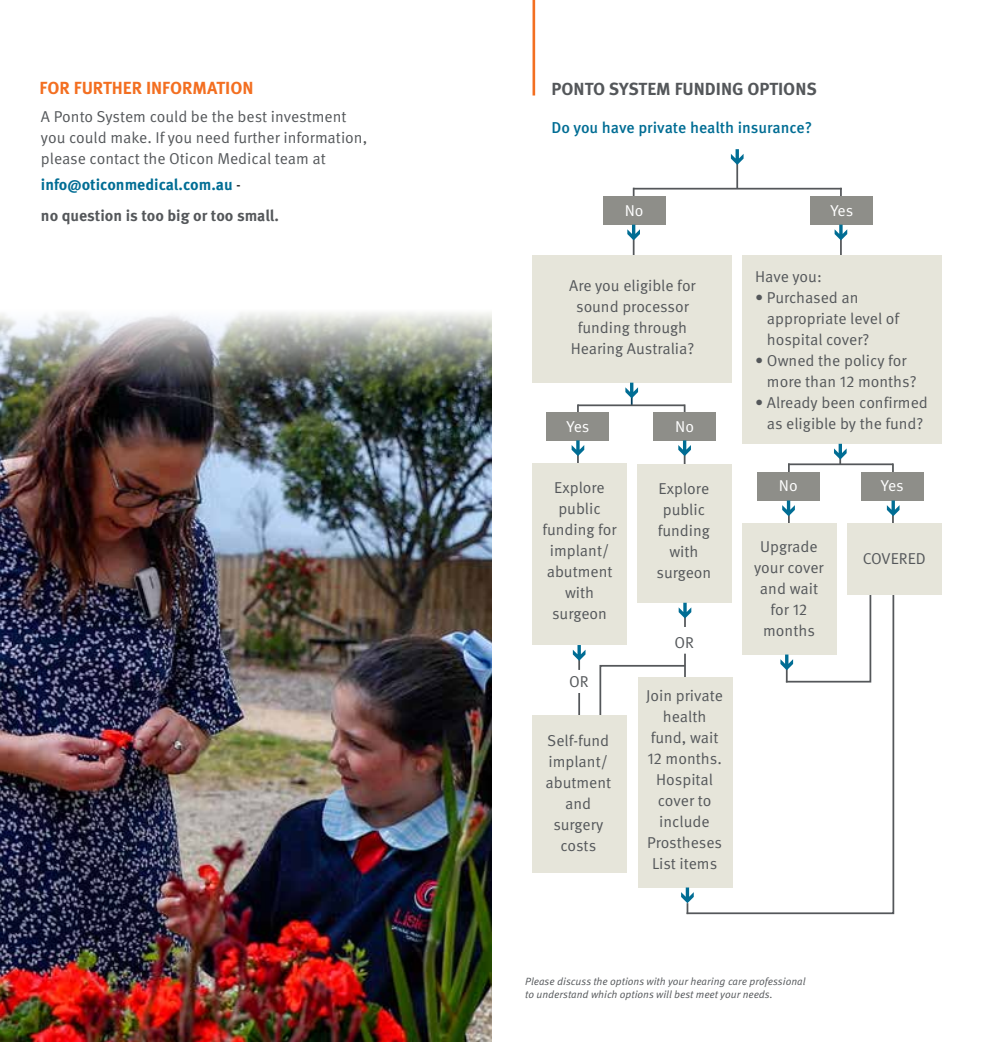
<style>
.page{position:relative;width:983px;height:1042px;background:#fff}
.page>*{position:absolute;margin:0;border:0;box-sizing:border-box;transform-origin:0 0}
.t1{font:700 17.5px "Meta Pro OM";color:#54575a}
.t2{font:700 17.5px "Meta Pro OM";color:#f36f21}
.t3{font:15.75px/21px "Meta Pro OM";color:#54575a;text-align:center}
.t4{font:700 15.75px/31px "Meta Pro OM";color:#54575a}
.t5{font:500 15.75px "Meta Pro OM";color:#006d94}
.t6{font:15.75px "Meta Pro OM";letter-spacing:-.005em;color:#fff}
.t7{font:italic 10.5px/12.6px "Meta Pro OM";color:#54575a}
.s1{color:#006d94}
.s2{font-weight:400;color:#000}
</style>
<div class="page">
<img style="left:0;top:389px;width:491px;height:653px">
<img style="left:0;top:312px;width:491px;height:77px">
<hr style="left:578px;top:646px;width:2px;height:24px;background:#54575a">
<hr style="left:578px;top:693px;width:2px;height:24px;background:#54575a">
<svg style="left:599px;top:664px;width:85px;height:67px"></svg>
<svg style="left:684px;top:594px;width:210px;height:321px"></svg>
<hr style="left:839px;top:188px;width:2px;height:69px;background:#54575a">
<hr style="left:683px;top:404px;width:2px;height:67px;background:#54575a">
<hr style="left:632px;top:188px;width:2px;height:68px;background:#54575a">
<hr style="left:577px;top:404px;width:1px;height:67px;background:#54575a">
<hr style="left:736px;top:158px;width:2px;height:31px;background:#54575a">
<hr style="left:630px;top:383px;width:2px;height:22px;background:#003d5c">
<div style="left:532px;top:255px;width:200px;height:128px;background:#e6e5da"></div>
<div style="left:602px;top:197px;width:63px;height:28px;background:#8e8e89"></div>
<div style="left:810px;top:197px;width:62px;height:28px;background:#8e8e89"></div>
<div style="left:532px;top:464px;width:95px;height:181px;background:#e6e5da"></div>
<div style="left:532px;top:715px;width:94px;height:157px;background:#e6e5da"></div>
<div style="left:637px;top:464px;width:95px;height:138px;background:#e6e5da"></div>
<div style="left:637px;top:677px;width:95px;height:210px;background:#e6e5da"></div>
<div style="left:653px;top:413px;width:62px;height:28px;background:#8e8e89"></div>
<div style="left:546px;top:413px;width:63px;height:28px;background:#8e8e89"></div>
<hr style="left:632px;top:188px;width:209px;height:2px;background:#54575a">
<hr style="left:577px;top:404px;width:107px;height:2px;background:#54575a">
<svg style="left:834px;top:225px;width:13px;height:15px"></svg>
<svg style="left:627px;top:225px;width:12px;height:15px"></svg>
<svg style="left:625px;top:383px;width:13px;height:15px"></svg>
<svg style="left:571px;top:440px;width:13px;height:16px"></svg>
<svg style="left:678px;top:440px;width:12px;height:16px"></svg>
<svg style="left:681px;top:887px;width:12px;height:27px"></svg>
<hr style="left:891px;top:463px;width:2px;height:67px;background:#54575a">
<hr style="left:787px;top:463px;width:2px;height:67px;background:#54575a">
<hr style="left:788px;top:463px;width:104px;height:2px;background:#54575a">
<div style="left:742px;top:255px;width:199px;height:189px;background:#e6e5da"></div>
<div style="left:742px;top:523px;width:94px;height:131px;background:#e6e5da"></div>
<div style="left:847px;top:523px;width:94px;height:71px;background:#e6e5da"></div>
<div style="left:860px;top:472px;width:63px;height:28px;background:#8e8e89"></div>
<div style="left:756px;top:472px;width:63px;height:28px;background:#8e8e89"></div>
<svg style="left:780px;top:592px;width:91px;height:91px"></svg>
<svg style="left:572px;top:645px;width:13px;height:16px"></svg>
<svg style="left:678px;top:603px;width:13px;height:24px"></svg>
<svg style="left:730px;top:149px;width:13px;height:16px"></svg>
<hr style="left:532px;top:0;width:3px;height:95px;background:#f36f21">
<svg style="left:833px;top:443px;width:13px;height:21px"></svg>
<svg style="left:782px;top:500px;width:12px;height:16px"></svg>
<svg style="left:886px;top:500px;width:13px;height:16px"></svg>
<p class="t2" style="left:40px;top:77px;width:215px">FOR FURTHER INFORMATION</p>
<p class="t3" style="left:41px;top:106px;width:328px;text-align:left">A Ponto System could be the best investment you could make. If you need further information, please contact the Oticon Medical team at</p>
<p class="t4" style="left:41px;top:169px;width:239px"><span class="s1">info@oticonmedical.com.au</span> <span class="s2">-<br></span>no question is too big or too small.</p>
<p class="t1" style="left:551px;top:78px;width:267px">PONTO SYSTEM FUNDING OPTIONS</p>
<p class="t5" style="left:551px;top:118px;width:262px">Do you have private health insurance?</p>
<p class="t6" style="left:624px;top:201px;width:20px">No</p>
<p class="t6" style="left:830px;top:201px;width:24px">Yes</p>
<p class="t3" style="left:569px;top:275px;width:128px">Are you eligible for sound processor funding through<br>Hearing Australia?</p>
<p class="t6" style="left:566px;top:417px;width:24px">Yes</p>
<p class="t6" style="left:675px;top:417px;width:20px">No</p>
<p class="t3" style="left:542px;top:477px;width:76px">Explore public funding for implant/ abutment with surgeon</p>
<p class="t3" style="left:656px;top:478px;width:56px">Explore public funding with surgeon</p>
<p class="t3" style="left:569px;top:671px;width:21px">OR</p>
<p class="t3" style="left:545px;top:730px;width:67px">Self-fund implant/ abutment and surgery costs</p>
<p class="t3" style="left:674px;top:632px;width:21px">OR</p>
<p class="t3" style="left:646px;top:685px;width:78px">Join private health fund, wait<br>12 months.<br>Hospital cover to include<br>Prostheses<br>List items</p>
<p class="t3" style="left:754px;top:266px;width:68px">Have you:</p>
<p class="t3" style="left:766px;top:287px;width:134px;text-align:left;text-indent:-12px">• Purchased an appropriate level of hospital cover?</p>
<p class="t3" style="left:766px;top:350px;width:151px;text-align:left;text-indent:-12px">• Owned the policy for more than 12 months?</p>
<p class="t3" style="left:754px;top:392px;width:174px">• Already been confirmed as eligible by the fund?</p>
<p class="t6" style="left:778px;top:476px;width:20px">No</p>
<p class="t6" style="left:880px;top:476px;width:24px">Yes</p>
<p class="t3" style="left:754px;top:536px;width:71px">Upgrade your cover and wait for 12 months</p>
<p class="t3" style="left:862px;top:548px;width:65px">COVERED</p>
<p class="t7" style="left:525px;top:976px;width:282px">Please discuss the options with your hearing care professional to understand which options will best meet your needs.</p>
</div>
